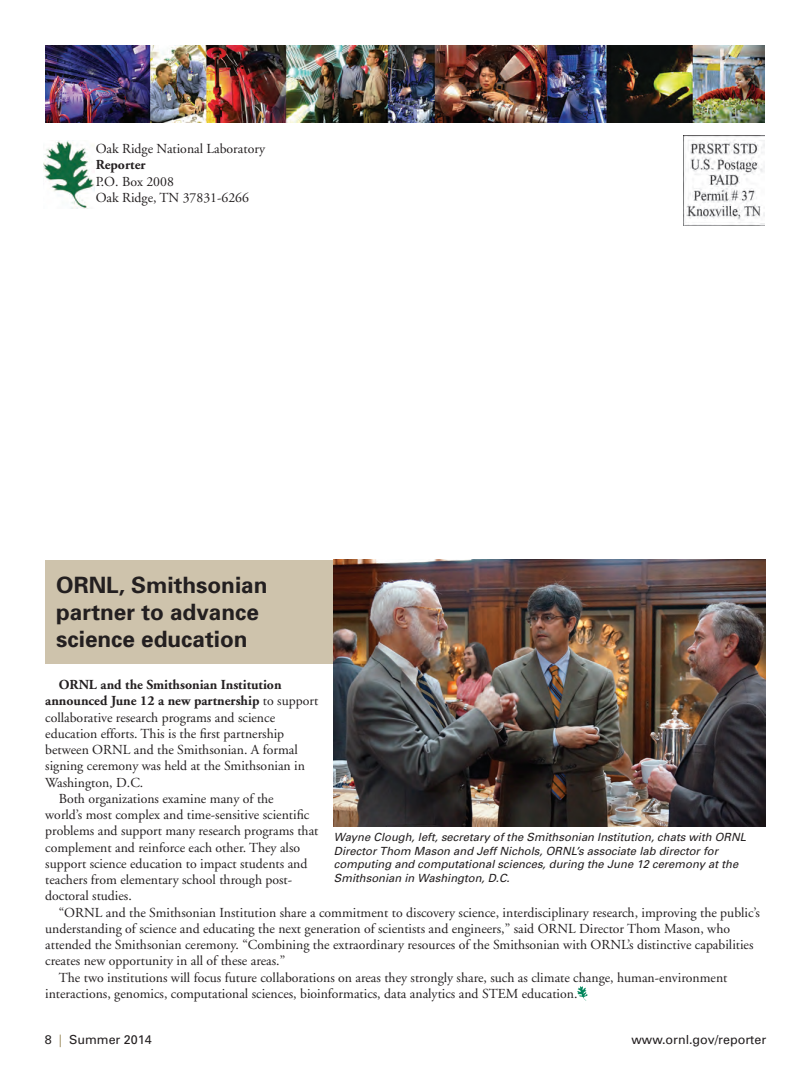
<style>
.page{position:relative;width:810px;height:1080px;background:#fff}
.page>*{position:absolute;margin:0;border:0;box-sizing:border-box;transform-origin:0 0}
.t1{font:700 22.5px/27px "Univers";color:#231f20}
.t2{font:13.75px/16.5px "Adobe Garamond";color:#231f20}
.t3{font:700 13.75px "Adobe Garamond";color:#231f20}
.t4{font:12.5px "Univers";color:#231f20}
.t5{font:italic 11.25px/13.5px "Univers";color:#231f20}
.s1{font-weight:400}
.s2{color:#968555}
</style>
<div class="page">
<img style="left:684px;top:136px;width:81px;height:90px">
<img style="left:44px;top:140px;width:51px;height:69px">
<img style="left:45px;top:45px;width:720px;height:78px">
<div style="left:45px;top:560px;width:508px;height:103px;background:#cec3ac"></div>
<svg style="left:577px;top:986px;width:11px;height:15px"></svg>
<img style="left:334px;top:560px;width:432px;height:267px">
<p class="t2" style="left:96px;top:140px;width:171px">Oak Ridge National Laboratory</p>
<p class="t3" style="left:96px;top:157px;width:51px">Reporter</p>
<p class="t2" style="left:96px;top:173px;width:155px">P.O. Box 2008<br>Oak Ridge, TN 37831-6266</p>
<h1 class="t1" style="left:56px;top:571px;width:213px">ORNL, Smithsonian partner to advance science education</h1>
<p class="t3" style="left:59px;top:677px;width:224px">ORNL and the Smithsonian Institution</p>
<p class="t3" style="left:45px;top:694px;width:275px">announced June 12 a new partnership <span class="s1">to support</span></p>
<p class="t2" style="left:45px;top:709px;width:231px">collaborative research programs and science</p>
<p class="t2" style="left:45px;top:726px;width:241px">education efforts. This is the first partnership</p>
<p class="t2" style="left:45px;top:742px;width:254px">between ORNL and the Smithsonian. A formal</p>
<p class="t2" style="left:45px;top:758px;width:261px">signing ceremony was held at the Smithsonian in</p>
<p class="t2" style="left:45px;top:774px;width:100px">Washington, D.C.</p>
<p class="t2" style="left:59px;top:791px;width:217px">Both organizations examine many of the</p>
<p class="t2" style="left:45px;top:807px;width:266px">world’s most complex and time-sensitive scientific</p>
<p class="t2" style="left:45px;top:823px;width:275px">problems and support many research programs that</p>
<p class="t2" style="left:45px;top:839px;width:256px">complement and reinforce each other. They also</p>
<p class="t2" style="left:45px;top:856px;width:264px">support science education to impact students and</p>
<p class="t2" style="left:45px;top:872px;width:249px">teachers from elementary school through post-</p>
<p class="t2" style="left:45px;top:888px;width:88px">doctoral studies.</p>
<p class="t2" style="left:59px;top:904px;width:703px">“ORNL and the Smithsonian Institution share a commitment to discovery science, interdisciplinary research, improving the public’s</p>
<p class="t2" style="left:45px;top:921px;width:686px">understanding of science and educating the next generation of scientists and engineers,” said ORNL Director Thom Mason, who</p>
<p class="t2" style="left:45px;top:937px;width:710px">attended the Smithsonian ceremony. “Combining the extraordinary resources of the Smithsonian with ORNL’s distinctive capabilities</p>
<p class="t2" style="left:45px;top:953px;width:241px">creates new opportunity in all of these areas.”</p>
<p class="t2" style="left:59px;top:969px;width:670px">The two institutions will focus future collaborations on areas they strongly share, such as climate change, human-environment</p>
<p class="t2" style="left:45px;top:986px;width:534px">interactions, genomics, computational sciences, bioinformatics, data analytics and STEM education.</p>
<p class="t5" style="left:334px;top:831px;width:414px">Wayne Clough, left, secretary of the Smithsonian Institution, chats with ORNL Director Thom Mason and Jeff Nichols, ORNL’s associate lab director for computing and computational sciences, during the June 12 ceremony at the Smithsonian in Washington, D.C.</p>
<p class="t4" style="left:45px;top:1033px;width:108px">8 <span class="s2">|</span> Summer 2014</p>
<p class="t4" style="left:632px;top:1033px;width:136px">www. ornl.gov/reporter</p>
</div>
